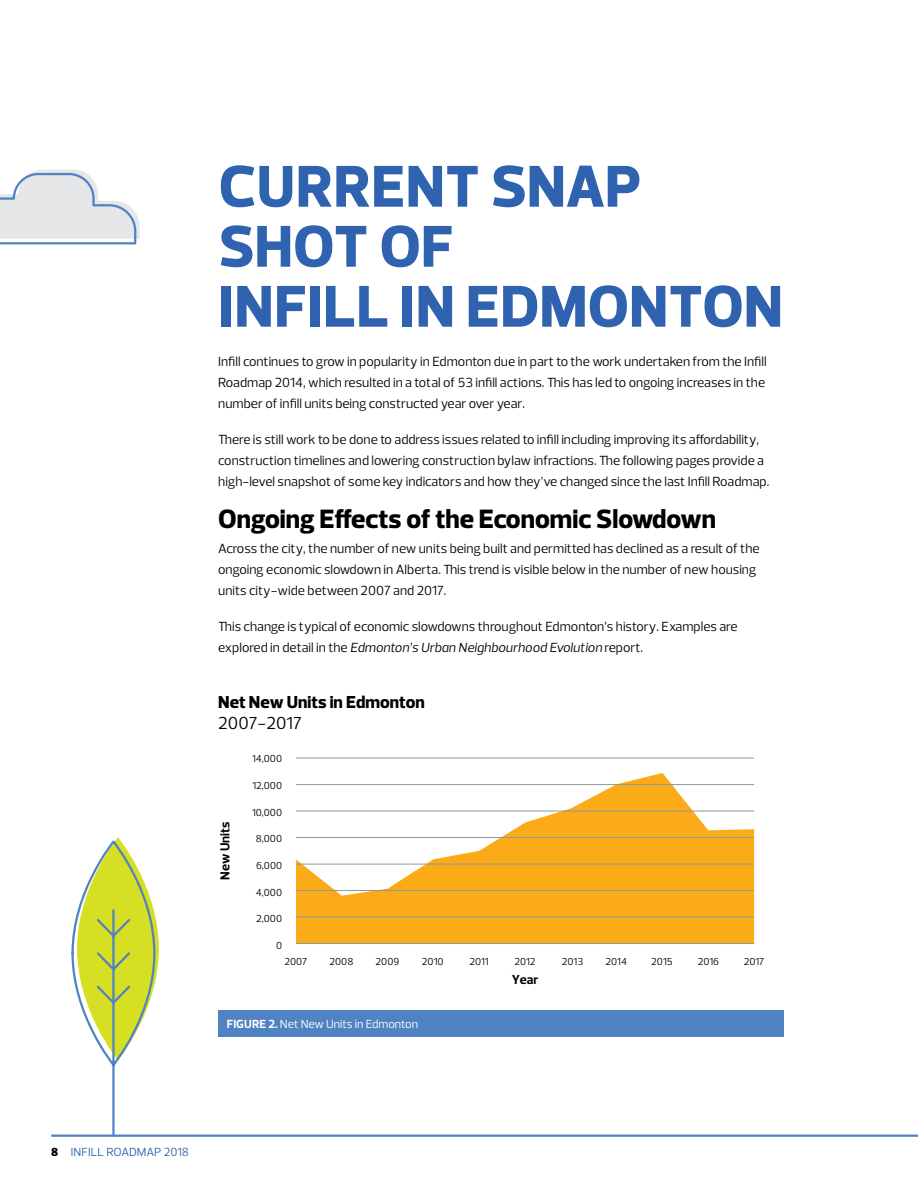
<style>
.page{position:relative;width:918px;height:1188px;background:#fff}
.page>*{position:absolute;margin:0;border:0;box-sizing:border-box;transform-origin:0 0}
.t1{font:800 60px/60px "Prelo";letter-spacing:.015em;color:#2f63af}
.t2{font:800 27px "Prelo";color:#000}
.t3{font:800 17.7px "Prelo";color:#010101}
.t4{font:17.7px "Prelo";color:#010101}
.t5{font:13.5px/21px "Prelo";color:#000}
.t6{font:700 13.2px "Prelo";color:#000}
.t7{font:12px "Prelo";color:#fff}
.t8{font:12px "Prelo";color:#2f63af}
.t9{font:10.35px "Prelo";color:#000}
.s1{font-style:italic}
.s2{font-weight:700}
.s3{font-weight:900;color:#000}
</style>
<div class="page">
<hr style="left:51px;top:1135px;width:867px;height:2px;background:#4f83c3">
<svg style="left:296px;top:773px;width:458px;height:170px;fill:#fbab18"></svg>
<hr style="left:296px;top:917px;width:458px;height:1px;background:#939598">
<hr style="left:296px;top:890px;width:458px;height:1px;background:#939598">
<hr style="left:296px;top:864px;width:458px;height:1px;background:#939598">
<hr style="left:296px;top:837px;width:458px;height:1px;background:#939598">
<hr style="left:296px;top:811px;width:458px;height:1px;background:#939598">
<hr style="left:296px;top:784px;width:458px;height:1px;background:#939598">
<hr style="left:296px;top:758px;width:458px;height:1px;background:#939598">
<hr style="left:296px;top:943px;width:458px;height:1px;background:#939598">
<div style="left:218px;top:1011px;width:565px;height:26px;background:#4f83c3"></div>
<svg style="left:70px;top:842px;width:87px;height:295px"></svg>
<svg style="left:0;top:170px;width:140px;height:75px"></svg>
<h1 class="t1" style="left:219px;top:157px;width:566px">CURRENT SNAP<br>SHOT OF<br>INFILL IN EDMONTON</h1>
<p class="t5" style="left:218px;top:351px;width:550px;text-align:justify">Infill continues to grow in popularity in Edmonton due in part to the work undertaken from the Infill Roadmap 2014, which resulted in a total of 53 infill actions. This has led to ongoing increases in the number of infill units being constructed year over year.</p>
<p class="t5" style="left:218px;top:429px;width:553px">There is still work to be done to address issues related to infill including improving its affordability, construction timelines and lowering construction bylaw infractions. The following pages provide a high-level snapshot of some key indicators and how they’ve changed since the last Infill Roadmap.</p>
<h2 class="t2" style="left:218px;top:502px;width:499px">Ongoing Effects of the Economic Slowdown</h2>
<p class="t5" style="left:218px;top:538px;width:543px">Across the city, the number of new units being built and permitted has declined as a result of the ongoing economic slowdown in Alberta. This trend is visible below in the number of new housing units city-wide between 2007 and 2017.</p>
<p class="t5" style="left:218px;top:616px;width:521px">This change is typical of economic slowdowns throughout Edmonton’s history. Examples are explored in detail in the <span class="s1">Edmonton’s Urban Neighbourhood Evolution</span> report.</p>
<h3 class="t3" style="left:218px;top:691px;width:208px">Net New Units in Edmonton</h3>
<h3 class="t4" style="left:218px;top:712px;width:85px">2007-2017</h3>
<p class="t9" style="left:252px;top:753px;width:32px">14,000</p>
<p class="t9" style="left:252px;top:779px;width:31px">12,000</p>
<p class="t6" style="left:217px;top:880px;width:60px;rotate:-90deg">New Units</p>
<p class="t9" style="left:252px;top:806px;width:32px">10,000</p>
<p class="t9" style="left:256px;top:832px;width:28px">8,000</p>
<p class="t9" style="left:256px;top:859px;width:28px">6,000</p>
<p class="t9" style="left:256px;top:886px;width:28px">4,000</p>
<p class="t9" style="left:256px;top:912px;width:27px">2,000</p>
<p class="t9" style="left:276px;top:939px;width:8px">0</p>
<p class="t9" style="left:284px;top:955px;width:24px">2007</p>
<p class="t9" style="left:330px;top:955px;width:25px">2008</p>
<p class="t9" style="left:376px;top:955px;width:25px">2009</p>
<p class="t9" style="left:422px;top:955px;width:23px">2010</p>
<p class="t9" style="left:469px;top:955px;width:21px">2011</p>
<p class="t9" style="left:514px;top:955px;width:23px">2012</p>
<p class="t9" style="left:562px;top:955px;width:23px">2013</p>
<p class="t9" style="left:606px;top:955px;width:23px">2014</p>
<p class="t9" style="left:651px;top:955px;width:23px">2015</p>
<p class="t9" style="left:698px;top:955px;width:23px">2016</p>
<p class="t6" style="left:512px;top:971px;width:28px">Year</p>
<p class="t7" style="left:227px;top:1017px;width:193px"><span class="s2">FIGURE 2.</span> Net New Units in Edmonton</p>
<p class="t9" style="left:744px;top:955px;width:22px">2017</p>
<p class="t8" style="left:51px;top:1145px;width:139px"><span class="s3">8</span> INFILL ROADMAP 2018</p>
</div>
